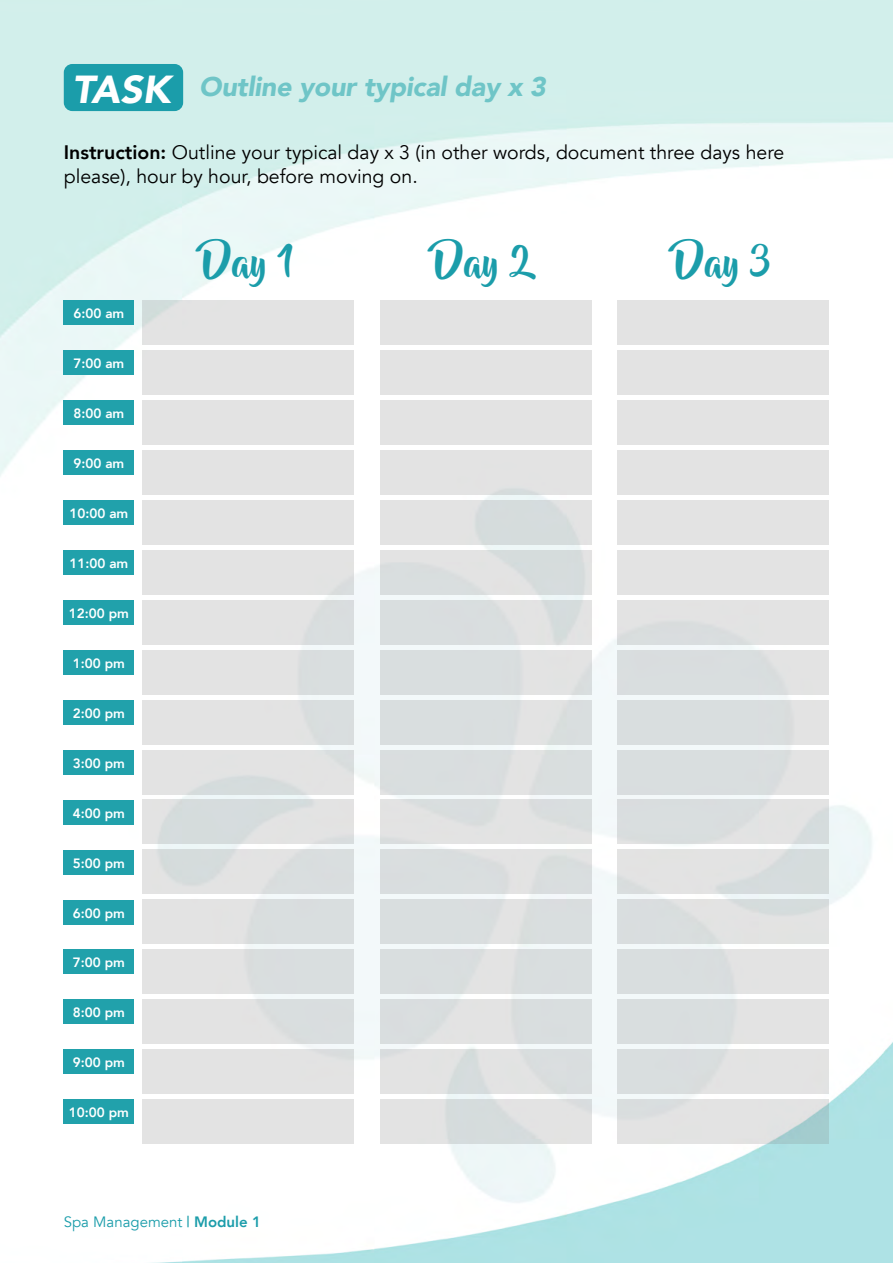
<style>
.page{position:relative;width:893px;height:1263px;background:#fff}
.page>*{position:absolute;margin:0;border:0;box-sizing:border-box;transform-origin:0 0}
.t1{font:italic 900 39px "Avenir";color:#fff}
.t2{font:37.5px "Beyond The Mountains";color:#1b9daa}
.t3{font:italic 900 27px "Avenir";letter-spacing:-.01em;color:#6fc5c7}
.t4{font:19.5px/24px "Avenir";color:#000}
.t5{font:15px "Avenir";color:#1b9daa}
.t6{font:800 13.5px "Avenir";color:#fff}
.s1{font-weight:800}
.s2{font-weight:500}
</style>
<div class="page">
<img style="left:0;top:0;width:893px;height:1263px">
<div style="left:64px;top:64px;width:119px;height:47px;background:#1b9daa;border-radius:9px"></div>
<div style="left:64px;top:300px;width:70px;height:25px;background:#21a1ab"></div>
<div style="left:64px;top:500px;width:70px;height:25px;background:#21a1ab"></div>
<div style="left:64px;top:700px;width:70px;height:25px;background:#21a1ab"></div>
<div style="left:64px;top:899px;width:70px;height:25px;background:#21a1ab"></div>
<div style="left:64px;top:400px;width:70px;height:25px;background:#21a1ab"></div>
<div style="left:64px;top:600px;width:70px;height:25px;background:#21a1ab"></div>
<div style="left:64px;top:800px;width:70px;height:25px;background:#21a1ab"></div>
<div style="left:64px;top:999px;width:70px;height:25px;background:#21a1ab"></div>
<div style="left:64px;top:350px;width:70px;height:25px;background:#21a1ab"></div>
<div style="left:64px;top:550px;width:70px;height:25px;background:#21a1ab"></div>
<div style="left:64px;top:750px;width:70px;height:25px;background:#21a1ab"></div>
<div style="left:64px;top:949px;width:70px;height:25px;background:#21a1ab"></div>
<div style="left:64px;top:450px;width:70px;height:25px;background:#21a1ab"></div>
<div style="left:64px;top:650px;width:70px;height:25px;background:#21a1ab"></div>
<div style="left:64px;top:850px;width:70px;height:24px;background:#21a1ab"></div>
<div style="left:64px;top:1049px;width:70px;height:25px;background:#21a1ab"></div>
<div style="left:64px;top:1099px;width:70px;height:25px;background:#21a1ab"></div>
<div style="left:143px;top:300px;width:211px;height:45px;background:#e3e3e3"></div>
<div style="left:380px;top:300px;width:212px;height:45px;background:#e3e3e3"></div>
<div style="left:617px;top:300px;width:212px;height:45px;background:#e3e3e3"></div>
<div style="left:143px;top:500px;width:211px;height:45px;background:#e3e3e3"></div>
<div style="left:380px;top:500px;width:212px;height:45px;background:linear-gradient(to right,#e3e3e3,#d7dddd)"></div>
<div style="left:617px;top:500px;width:212px;height:45px;background:#e3e3e3"></div>
<div style="left:143px;top:700px;width:211px;height:44px;background:#e3e3e3"></div>
<div style="left:380px;top:700px;width:212px;height:44px;background:#d9dedf"></div>
<div style="left:617px;top:700px;width:212px;height:44px;background:#d9dedf"></div>
<div style="left:143px;top:899px;width:211px;height:45px;background:#e1e2e2"></div>
<div style="left:380px;top:899px;width:212px;height:45px;background:#d9dedf"></div>
<div style="left:617px;top:899px;width:212px;height:45px;background:#dbdedf"></div>
<div style="left:143px;top:400px;width:211px;height:45px;background:#e3e3e3"></div>
<div style="left:380px;top:400px;width:212px;height:45px;background:#e3e3e3"></div>
<div style="left:617px;top:400px;width:212px;height:45px;background:#e3e3e3"></div>
<div style="left:143px;top:600px;width:211px;height:44px;background:#e3e3e3"></div>
<div style="left:380px;top:600px;width:212px;height:44px;background:#d9dedf"></div>
<div style="left:617px;top:600px;width:212px;height:44px;background:#e3e3e3"></div>
<div style="left:143px;top:800px;width:211px;height:44px;background:#d8dcde"></div>
<div style="left:380px;top:800px;width:212px;height:44px;background:#e2e3e2"></div>
<div style="left:617px;top:800px;width:212px;height:44px;background:#d9dedf"></div>
<div style="left:143px;top:999px;width:211px;height:45px;background:#e3e3e3"></div>
<div style="left:380px;top:999px;width:212px;height:45px;background:#d9dedf"></div>
<div style="left:617px;top:999px;width:212px;height:45px;background:#d9dedf"></div>
<div style="left:143px;top:350px;width:211px;height:45px;background:#e3e3e3"></div>
<div style="left:380px;top:350px;width:212px;height:45px;background:#e3e3e3"></div>
<div style="left:617px;top:350px;width:212px;height:45px;background:#e3e3e3"></div>
<div style="left:143px;top:550px;width:211px;height:44px;background:#e3e3e3"></div>
<div style="left:380px;top:550px;width:212px;height:44px;background:#d9dedf"></div>
<div style="left:617px;top:550px;width:212px;height:44px;background:#e3e3e3"></div>
<div style="left:143px;top:750px;width:211px;height:44px;background:linear-gradient(to right,#e1e2e2,#dfe1e1)"></div>
<div style="left:380px;top:750px;width:212px;height:44px;background:#d9dedf"></div>
<div style="left:617px;top:750px;width:212px;height:44px;background:#d9dedf"></div>
<div style="left:143px;top:949px;width:211px;height:45px;background:#dbdedf"></div>
<div style="left:380px;top:949px;width:212px;height:45px;background:#d9dedf"></div>
<div style="left:617px;top:949px;width:212px;height:45px;background:#d9dedf"></div>
<div style="left:143px;top:450px;width:211px;height:45px;background:#e3e3e3"></div>
<div style="left:380px;top:450px;width:212px;height:45px;background:#e3e3e3"></div>
<div style="left:617px;top:450px;width:212px;height:45px;background:#e3e3e3"></div>
<div style="left:143px;top:650px;width:211px;height:44px;background:#e3e3e3"></div>
<div style="left:380px;top:650px;width:212px;height:44px;background:#d9dedf"></div>
<div style="left:617px;top:650px;width:212px;height:44px;background:#d9dedf"></div>
<div style="left:143px;top:850px;width:211px;height:44px;background:#d9dedf"></div>
<div style="left:380px;top:850px;width:212px;height:44px;background:#d9dedf"></div>
<div style="left:617px;top:850px;width:212px;height:44px;background:linear-gradient(to right,#e5e4e4,#d6dcdd)"></div>
<div style="left:143px;top:1049px;width:211px;height:45px;background:#e3e3e3"></div>
<div style="left:380px;top:1049px;width:212px;height:45px;background:#e1e3e2"></div>
<div style="left:617px;top:1049px;width:212px;height:45px;background:#e2e2e2"></div>
<div style="left:143px;top:1099px;width:211px;height:45px;background:#e3e3e3"></div>
<div style="left:380px;top:1099px;width:212px;height:45px;background:linear-gradient(to right,#dee1e1,#dee0e0)"></div>
<svg style="left:617px;top:1099px;width:212px;height:45px;background:#d9dfdf"></svg>
<h1 class="t1" style="left:72px;top:57px;width:100px">TASK</h1>
<h3 class="t3" style="left:199px;top:64px;width:348px">Outline your typical day x 3</h3>
<h3 class="t4" style="left:64px;top:141px;width:722px"><span class="s1">Instruction:</span> Outline your typical day x 3 (in other words, document three days here please), hour by hour, before moving on.</h3>
<p class="t6" style="left:73px;top:303px;width:52px">6:00 am</p>
<p class="t6" style="left:73px;top:353px;width:52px">7:00 am</p>
<p class="t6" style="left:73px;top:403px;width:52px">8:00 am</p>
<p class="t6" style="left:73px;top:453px;width:52px">9:00 am</p>
<p class="t6" style="left:69px;top:503px;width:60px">10:00 am</p>
<p class="t6" style="left:69px;top:553px;width:60px">11:00 am</p>
<p class="t6" style="left:69px;top:603px;width:62px">12:00 pm</p>
<p class="t6" style="left:73px;top:653px;width:54px">1:00 pm</p>
<p class="t6" style="left:73px;top:702px;width:54px">2:00 pm</p>
<p class="t6" style="left:73px;top:752px;width:54px">3:00 pm</p>
<p class="t6" style="left:73px;top:802px;width:54px">4:00 pm</p>
<p class="t6" style="left:73px;top:852px;width:54px">5:00 pm</p>
<p class="t6" style="left:73px;top:902px;width:54px">6:00 pm</p>
<p class="t6" style="left:73px;top:952px;width:54px">7:00 pm</p>
<p class="t6" style="left:73px;top:1002px;width:54px">8:00 pm</p>
<p class="t6" style="left:73px;top:1052px;width:54px">9:00 pm</p>
<p class="t6" style="left:69px;top:1102px;width:62px">10:00 pm</p>
<h2 class="t2" style="left:203px;top:242px;width:93px">Day 1</h2>
<h2 class="t2" style="left:435px;top:242px;width:103px">Day 2</h2>
<h2 class="t2" style="left:675px;top:242px;width:97px">Day 3</h2>
<p class="t5" style="left:64px;top:1213px;width:199px">Spa Management <span class="s2">|</span> <span class="s1">Module 1</span></p>
</div>
